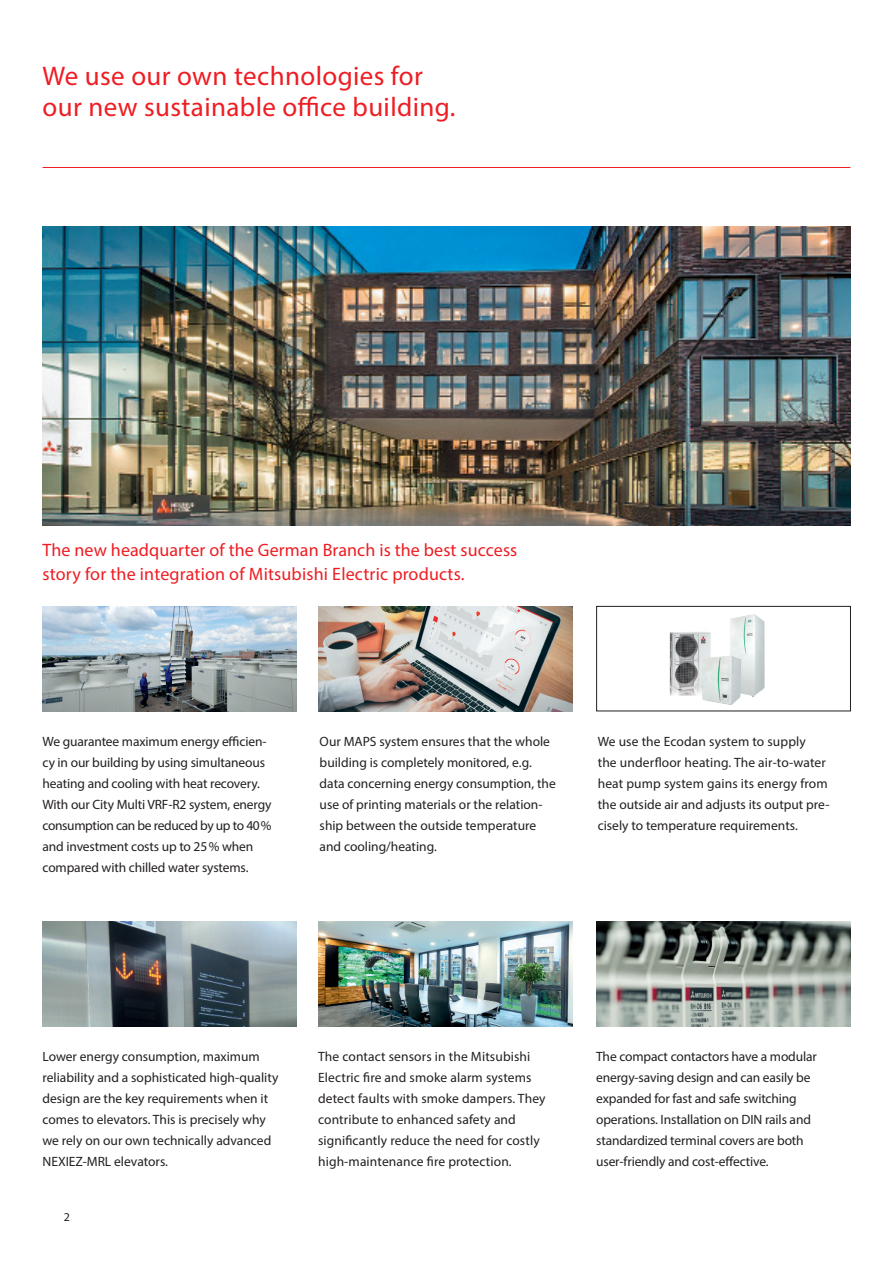
<style>
.page{position:relative;width:893px;height:1263px;background:#fff}
.page>*{position:absolute;margin:0;border:0;box-sizing:border-box;transform-origin:0 0}
.t1{font:27px/31.5px "Myriad Pro";letter-spacing:.015em;color:#ee1d23}
.t2{font:18px/24px "Myriad Pro";letter-spacing:.005em;color:#ee1d23}
.t3{font:13.5px/21px "Myriad Pro";color:#231f20}
.t4{font:12px "Myriad Pro";color:#231f20}
</style>
<div class="page">
<div style="left:596px;top:606px;width:255px;height:105px;border:1px solid #231f20"></div>
<hr style="left:43px;top:167px;width:807px;height:1px;background:#ee1d23">
<img style="left:43px;top:226px;width:807px;height:299px">
<img style="left:43px;top:606px;width:254px;height:105px">
<img style="left:43px;top:921px;width:254px;height:105px">
<img style="left:318px;top:606px;width:254px;height:105px">
<img style="left:318px;top:921px;width:254px;height:105px">
<img style="left:596px;top:921px;width:254px;height:105px">
<img style="left:730px;top:614px;width:35px;height:82px">
<img style="left:669px;top:632px;width:42px;height:63px">
<img style="left:701px;top:655px;width:40px;height:50px">
<h1 class="t1" style="left:43px;top:59px;width:414px">We use our own technologies for our new sustainable office building.</h1>
<h2 class="t2" style="left:43px;top:538px;width:476px">The new headquarter of the German Branch is the best success story for the integration of Mitsubishi Electric products.</h2>
<p class="t3" style="left:43px;top:730px;width:231px">We guarantee maximum energy efficien&shy;cy in our building by using simultaneous heating and cooling with heat recovery.<br>With our City Multi VRF-R2 system, energy consumption can be reduced by up to 40% and investment costs up to 25% when compared with chilled water systems.</p>
<p class="t3" style="left:320px;top:731px;width:238px">Our MAPS system ensures that the whole building is completely monitored, e.g. data concerning energy consumption, the use of printing materials or the relation&shy;ship between the outside temperature and cooling/heating.</p>
<p class="t3" style="left:598px;top:731px;width:233px">We use the Ecodan system to supply<br>the underfloor heating. The air-to-water heat pump system gains its energy from the outside air and adjusts its output pre&shy;cisely to temperature requirements.</p>
<p class="t3" style="left:43px;top:1045px;width:237px">Lower energy consumption, maximum reliability and a sophisticated high-quality design are the key requirements when it comes to elevators. This is precisely why we rely on our own technically advanced NEXIEZ-MRL elevators.</p>
<p class="t4" style="left:64px;top:1209px;width:8px">2</p>
<p class="t3" style="left:318px;top:1046px;width:229px">The contact sensors in the Mitsubishi Electric fire and smoke alarm systems detect faults with smoke dampers. They contribute to enhanced safety and significantly reduce the need for costly high-maintenance fire protection.</p>
<p class="t3" style="left:596px;top:1045px;width:222px">The compact contactors have a modular energy-saving design and can easily be expanded for fast and safe switching operations. Installation on DIN rails and standardized terminal covers are both user-friendly and cost-effective.</p>
</div>
